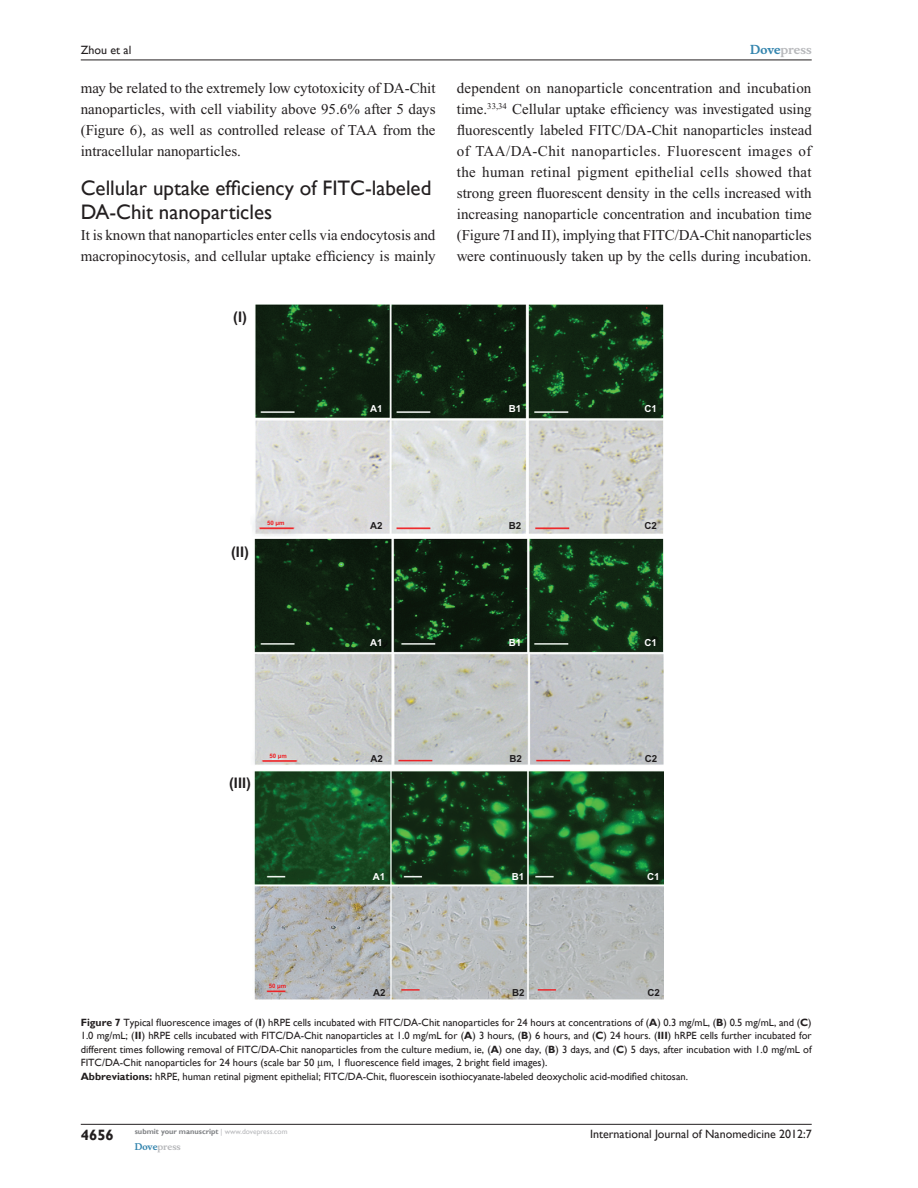
<style>
.page{position:relative;width:918px;height:1188px;background:#fff}
.page>*{position:absolute;margin:0;border:0;box-sizing:border-box;transform-origin:0 0}
.t1{font:21px/24px "Gill Sans";color:#231f20}
.TxF{font:15px/21px "Times New Roman";color:#231f20;text-align:justify}
.t2{font:700 15px "Gill Sans";color:#231f20}
.t3{font:700 14.55px "Arial";color:#201d1e}
.t4{font:12px "Gill Sans";color:#231f20}
.t5{font:700 12px "Musee";color:#b8b9bc}
.FC{font:10.5px/13.5px "Gill Sans";color:#231f20;text-align:justify}
.t6{font:700 9.75px "Arial";color:#fff}
.t7{font:700 9.75px "Arial";color:#201d1e}
.t8{font:700 9px "Musee";color:#b8b9bc}
.t9{font:700 7.5px "Gill Sans";color:#808285}
.t10{font:700 6.15px "Arial";color:#ee1f23}
.s1{color:#3485ae}
.s2{font-weight:700}
.s3{font-weight:400;color:#b8b9bc}
</style>
<div class="page">
<img style="left:253px;top:304px;width:410px;height:696px">
<hr style="left:81px;top:1124px;width:731px;height:1px;background:#231f20">
<hr style="left:81px;top:60px;width:731px;height:1px;background:#231f20">
<p class="t4" style="left:81px;top:43px;width:52px">Zhou et al</p>
<p class="TxF" style="left:81px;top:77px;width:356px">may be related to the extremely low cytotoxicity of DA-Chit nanoparticles, with cell viability above 95.6% after 5 days (Figure 6), as well as controlled release of TAA from the intracellular nanoparticles.</p>
<h2 class="t1" style="left:81px;top:176px;width:352px">Cellular uptake efficiency of FITC-labeled<br>DA-Chit nanoparticles</h2>
<p class="TxF" style="left:81px;top:224px;width:356px">It is known that nanoparticles enter cells via endocytosis and macropinocytosis, and cellular uptake efficiency is mainly</p>
<p class="t3" style="left:233px;top:308px;width:15px">(I)</p>
<p class="t5" style="left:750px;top:43px;width:63px"><span class="s1">Dove</span>press</p>
<p class="TxF" style="left:457px;top:77px;width:357px">dependent on nanoparticle concentration and incubation time.<sup>33,34</sup> Cellular uptake efficiency was investigated using fluorescently labeled FITC/DA-Chit nanoparticles instead of TAA/DA-Chit nanoparticles. Fluorescent images of the human retinal pigment epithelial cells showed that strong green fluorescent density in the cells increased with increasing nanoparticle concentration and incubation time (Figure 7I and II), implying that FITC/DA-Chit nanoparticles were continuously taken up by the cells during incubation.</p>
<p class="t6" style="left:370px;top:403px;width:14px">A1</p>
<p class="t6" style="left:509px;top:403px;width:14px">B1</p>
<p class="t6" style="left:644px;top:403px;width:14px">C1</p>
<p class="t3" style="left:231px;top:544px;width:19px">(II)</p>
<p class="t10" style="left:267px;top:519px;width:19px">50 µm</p>
<p class="t7" style="left:370px;top:520px;width:14px">A2</p>
<p class="t7" style="left:509px;top:520px;width:14px">B2</p>
<p class="t7" style="left:644px;top:520px;width:14px">C2</p>
<p class="t3" style="left:229px;top:774px;width:23px">(III)</p>
<p class="t10" style="left:269px;top:752px;width:19px">50 µm</p>
<p class="t6" style="left:370px;top:637px;width:14px">A1</p>
<p class="t6" style="left:509px;top:637px;width:14px">B1</p>
<p class="t6" style="left:644px;top:637px;width:14px">C1</p>
<p class="t7" style="left:370px;top:753px;width:14px">A2</p>
<p class="t7" style="left:509px;top:753px;width:14px">B2</p>
<p class="t7" style="left:645px;top:753px;width:14px">C2</p>
<p class="t6" style="left:373px;top:870px;width:14px">A1</p>
<p class="t6" style="left:512px;top:870px;width:14px">B1</p>
<p class="t6" style="left:647px;top:870px;width:14px">C1</p>
<p class="t10" style="left:269px;top:982px;width:19px">50 µm</p>
<p class="t7" style="left:373px;top:987px;width:14px">A2</p>
<p class="t7" style="left:512px;top:987px;width:14px">B2</p>
<p class="t7" style="left:648px;top:987px;width:14px">C2</p>
<p class="FC" style="left:81px;top:1015px;width:732px"><span class="s2">Figure 7</span> Typical fluorescence images of (<span class="s2">I</span>) hRPE cells incubated with FITC/DA-Chit nanoparticles for 24 hours at concentrations of (<span class="s2">A</span>) 0.3 mg/mL, (<span class="s2">B</span>) 0.5 mg/mL, and (<span class="s2">C</span>)<br>1.0 mg/mL; (<span class="s2">II</span>) hRPE cells incubated with FITC/DA-Chit nanoparticles at 1.0 mg/mL for (<span class="s2">A</span>) 3 hours, (<span class="s2">B</span>) 6 hours, and (<span class="s2">C</span>) 24 hours. (<span class="s2">III</span>) hRPE cells further incubated for different times following removal of FITC/DA-Chit nanoparticles from the culture medium, ie, (<span class="s2">A</span>) one day, (<span class="s2">B</span>) 3 days, and (<span class="s2">C</span>) 5 days, after incubation with 1.0 mg/mL of FITC/DA-Chit nanoparticles for 24 hours (scale bar 50 m, 1 fl uorescence field images, 2 bright field images).</p>
<p class="FC" style="left:81px;top:1069px;width:609px"><span class="s2">Abbreviations:</span> hRPE, human retinal pigment epithelial; FITC/DA-Chit, fl uorescein isothiocyanate-labeled deoxycholic acid-modified chitosan.</p>
<p class="t2" style="left:81px;top:1126px;width:35px">4656</p>
<p class="t9" style="left:135px;top:1127px;width:154px">submit your manuscript <span class="s3">| www.dovepress.com</span></p>
<p class="t8" style="left:135px;top:1141px;width:48px"><span class="s1">Dove</span>press</p>
<p class="t4" style="left:590px;top:1127px;width:223px">International Journal of Nanomedicine 2012:7</p>
</div>
